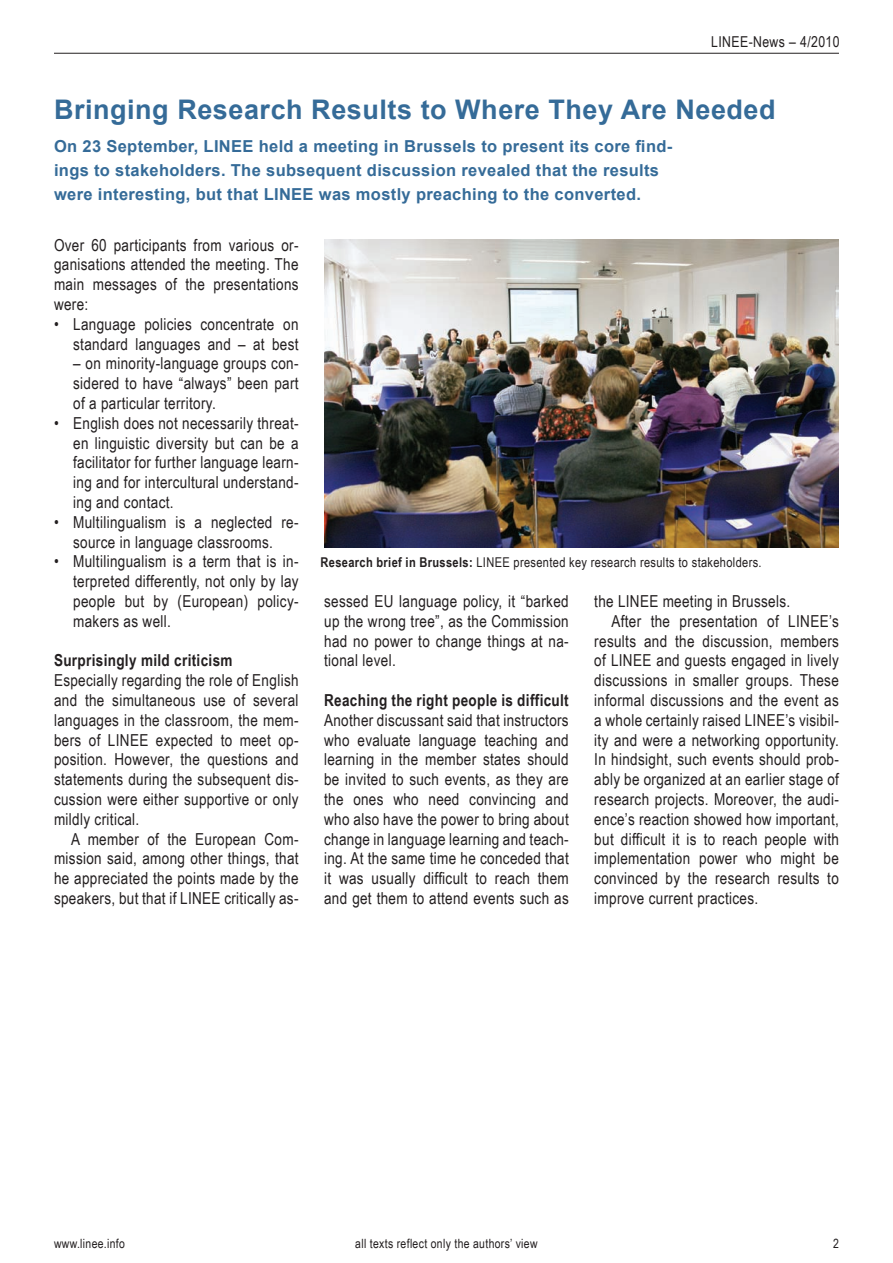
<style>
.page{position:relative;width:893px;height:1263px;background:#fff}
.page>*{position:absolute;margin:0;border:0;box-sizing:border-box;transform-origin:0 0}
.t1{font:700 27px "Arial";letter-spacing:.02em;color:#356b98}
.t2{font:16.5px/19.8px "Arial Narrow";letter-spacing:.02em;color:#231f20;text-align:justify}
.t3{font:700 16.5px/24px "Arial";letter-spacing:.02em;color:#356b98}
.t4{font:700 16.5px "Arial Narrow";letter-spacing:.02em;color:#231f20}
.t5{font:15px "Arial Narrow";letter-spacing:.025em;color:#231f20}
.t6{font:13.5px "Arial Narrow";letter-spacing:.025em;color:#231f20}
.t7{font:12.75px "Arial Narrow";letter-spacing:.025em;color:#231f20}
.s1{font-weight:700}
</style>
<div class="page">
<hr style="left:54px;top:53px;width:785px;height:1px;background:#231f20">
<img style="left:324px;top:239px;width:515px;height:309px">
<p class="t5" style="left:711px;top:30px;width:130px">LINEE-News – 4/2010</p>
<h1 class="t1" style="left:54px;top:92px;width:723px">Bringing Research Results to Where They Are Needed</h1>
<p class="t3" style="left:54px;top:134px;width:620px">On 23 September, LINEE held a meeting in Brussels to present its core find&shy;ings to stakeholders. The subsequent discussion revealed that the results were interesting, but that LINEE was mostly preaching to the converted.</p>
<p class="t2" style="left:54px;top:234px;width:246px">Over 60 participants from various or&shy;ganisations attended the meeting. The main messages of the presentations were:</p>
<p class="t2" style="left:54px;top:313px;width:246px;text-align:right">• Language policies concentrate on standard languages and – at best</p>
<p class="t2" style="left:73px;top:353px;width:227px">– on minority-language groups con&shy;sidered to have “always” been part of a particular territory.</p>
<p class="t2" style="left:73px;top:412px;width:227px;text-indent:-19px">• English does not necessarily threat&shy;en linguistic diversity but can be a facilitator for further language learn&shy;ing and for intercultural understand&shy;ing and contact.</p>
<p class="t2" style="left:54px;top:511px;width:246px;text-align:center">• Multilingualism is a neglected re&shy;source in language classrooms.</p>
<p class="t2" style="left:73px;top:551px;width:227px;text-indent:-19px">• Multilingualism is a term that is in&shy;terpreted differently, not only by lay people but by (European) policy&shy;makers as well.</p>
<p class="t4" style="left:54px;top:648px;width:180px">Surprisingly mild criticism</p>
<p class="t2" style="left:54px;top:670px;width:246px">Especially regarding the role of English and the simultaneous use of several languages in the classroom, the mem&shy;bers of LINEE expected to meet op&shy;position. However, the questions and statements during the subsequent dis&shy;cussion were either supportive or only mildly critical.</p>
<p class="t2" style="left:54px;top:828px;width:246px;text-indent:17px">A member of the European Com&shy;mission said, among other things, that he appreciated the points made by the speakers, but that if LINEE critically as-</p>
<p class="t6" style="left:321px;top:553px;width:443px"><span class="s1">Research brief in Brussels:</span> LINEE presented key research results to stakeholders.</p>
<p class="t2" style="left:324px;top:591px;width:246px">sessed EU language policy, it “barked up the wrong tree”, as the Commission had no power to change things at na&shy;tional level.</p>
<p class="t4" style="left:324px;top:688px;width:246px">Reaching the right people is difficult</p>
<p class="t2" style="left:324px;top:709px;width:246px">Another discussant said that instructors who evaluate language teaching and learning in the member states should be invited to such events, as they are the ones who need convincing and who also have the power to bring about change in language learning and teach&shy;ing. At the same time he conceded that it was usually difficult to reach them and get them to attend events such as</p>
<p class="t2" style="left:594px;top:591px;width:197px">the LINEE meeting in Brussels.</p>
<p class="t2" style="left:611px;top:610px;width:229px">After the presentation of LINEE’s</p>
<p class="t2" style="left:594px;top:630px;width:246px">results and the discussion, members</p>
<p class="t2" style="left:594px;top:650px;width:246px">of LINEE and guests engaged in lively</p>
<p class="t2" style="left:594px;top:670px;width:246px">discussions in smaller groups. These</p>
<p class="t2" style="left:594px;top:690px;width:246px">informal discussions and the event as</p>
<p class="t2" style="left:594px;top:709px;width:246px">a whole certainly raised LINEE’s visibil-</p>
<p class="t2" style="left:594px;top:729px;width:246px">ity and were a networking opportunity.</p>
<p class="t2" style="left:594px;top:749px;width:246px">In hindsight, such events should prob-</p>
<p class="t2" style="left:594px;top:769px;width:246px">ably be organized at an earlier stage of</p>
<p class="t2" style="left:594px;top:789px;width:246px">research projects. Moreover, the audi-</p>
<p class="t2" style="left:594px;top:808px;width:246px">ence’s reaction showed how important,</p>
<p class="t2" style="left:594px;top:828px;width:246px">but difficult it is to reach people with</p>
<p class="t2" style="left:594px;top:848px;width:246px">implementation power who might be</p>
<p class="t2" style="left:594px;top:868px;width:246px">convinced by the research results to</p>
<p class="t2" style="left:594px;top:888px;width:165px">improve current practices.</p>
<p class="t7" style="left:355px;top:1234px;width:184px">all texts reflect only the authors’ view</p>
<p class="t7" style="left:54px;top:1234px;width:72px">www.linee.info</p>
<p class="t7" style="left:833px;top:1234px;width:7px">2</p>
</div>
